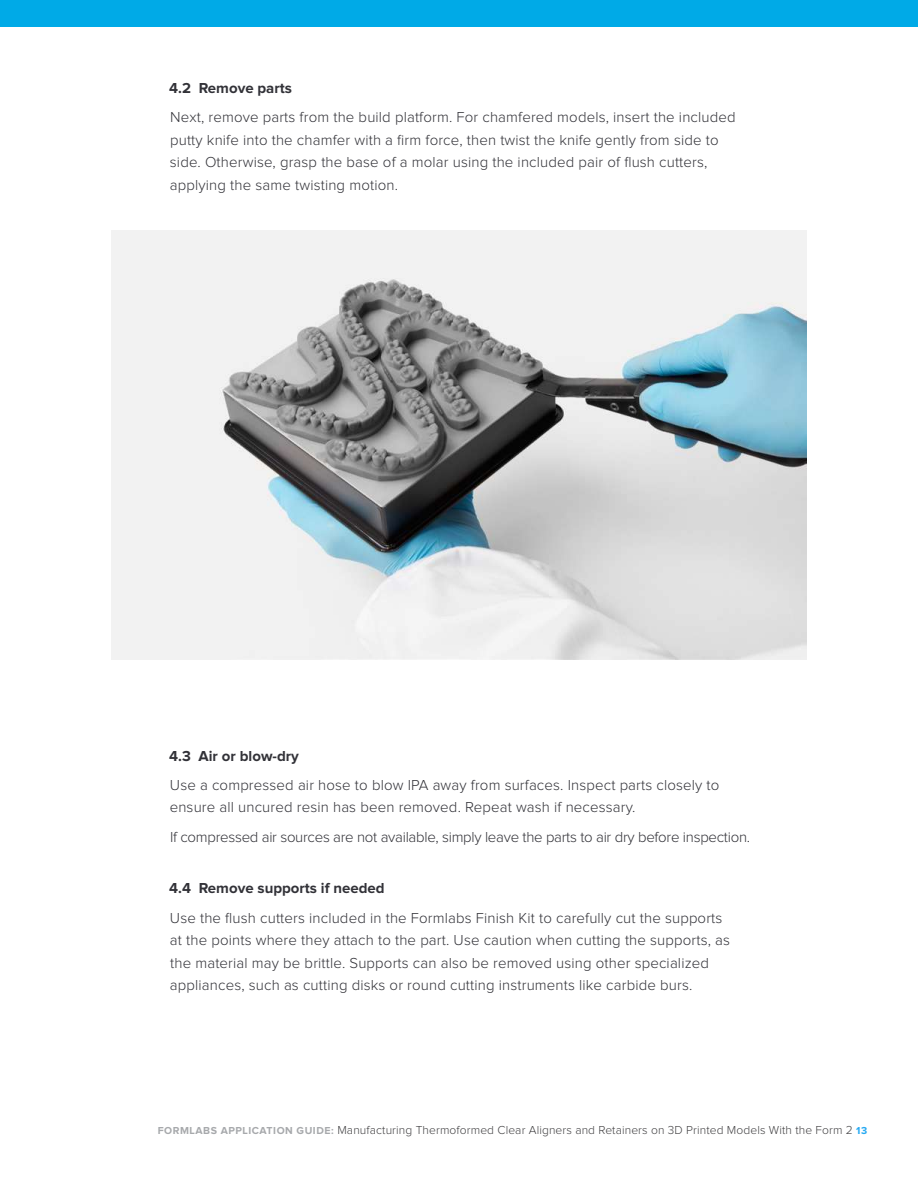
<style>
.page{position:relative;width:918px;height:1188px;background:#fff}
.page>*{position:absolute;margin:0;border:0;box-sizing:border-box;transform-origin:0 0}
.t1{font:300 15px/22.5px "Proxima Nova";letter-spacing:.01em;color:#323238}
.t2{font:300 15px "Proxima Nova";letter-spacing:-.02em;color:#323238}
.t3{font:700 15px "Proxima Nova";color:#323238}
.t4{font:300 12px "Proxima Nova";letter-spacing:.01em;color:#414042}
.s1{font-weight:700;font-size:10.5px;color:#a7a9ac}
.s2{font-weight:700;font-size:10.5px;color:#26a9f2}
</style>
<div class="page">
<div style="left:0;top:0;width:918px;height:27px;background:#00aae7"></div>
<img style="left:111px;top:230px;width:696px;height:430px">
<p class="t3" style="left:169px;top:81px;width:124px">4.2 Remove parts</p>
<p class="t1" style="left:170px;top:107px;width:567px">Next, remove parts from the build platform. For chamfered models, insert the included putty knife into the chamfer with a firm force, then twist the knife gently from side to side. Otherwise, grasp the base of a molar using the included pair of flush cutters, applying the same twisting motion.</p>
<p class="t3" style="left:169px;top:749px;width:131px">4.3 Air or blow-dry</p>
<p class="t1" style="left:170px;top:774px;width:551px">Use a compressed air hose to blow IPA away from surfaces. Inspect parts closely to ensure all uncured resin has been removed. Repeat wash if necessary.</p>
<p class="t2" style="left:170px;top:830px;width:582px">If compressed air sources are not available, simply leave the parts to air dry before inspection.</p>
<p class="t3" style="left:169px;top:882px;width:217px">4.4 Remove supports if needed</p>
<p class="t1" style="left:170px;top:907px;width:562px">Use the flush cutters included in the Formlabs Finish Kit to carefully cut the supports at the points where they attach to the part. Use caution when cutting the supports, as the material may be brittle. Supports can also be removed using other specialized appliances, such as cutting disks or round cutting instruments like carbide burs.</p>
<p class="t4" style="left:158px;top:1125px;width:711px"><span class="s1">FORMLABS APPLICATION GUIDE:</span> Manufacturing Thermoformed Clear Aligners and Retainers on 3D Printed Models With the Form 2 <span class="s2">13</span></p>
</div>
